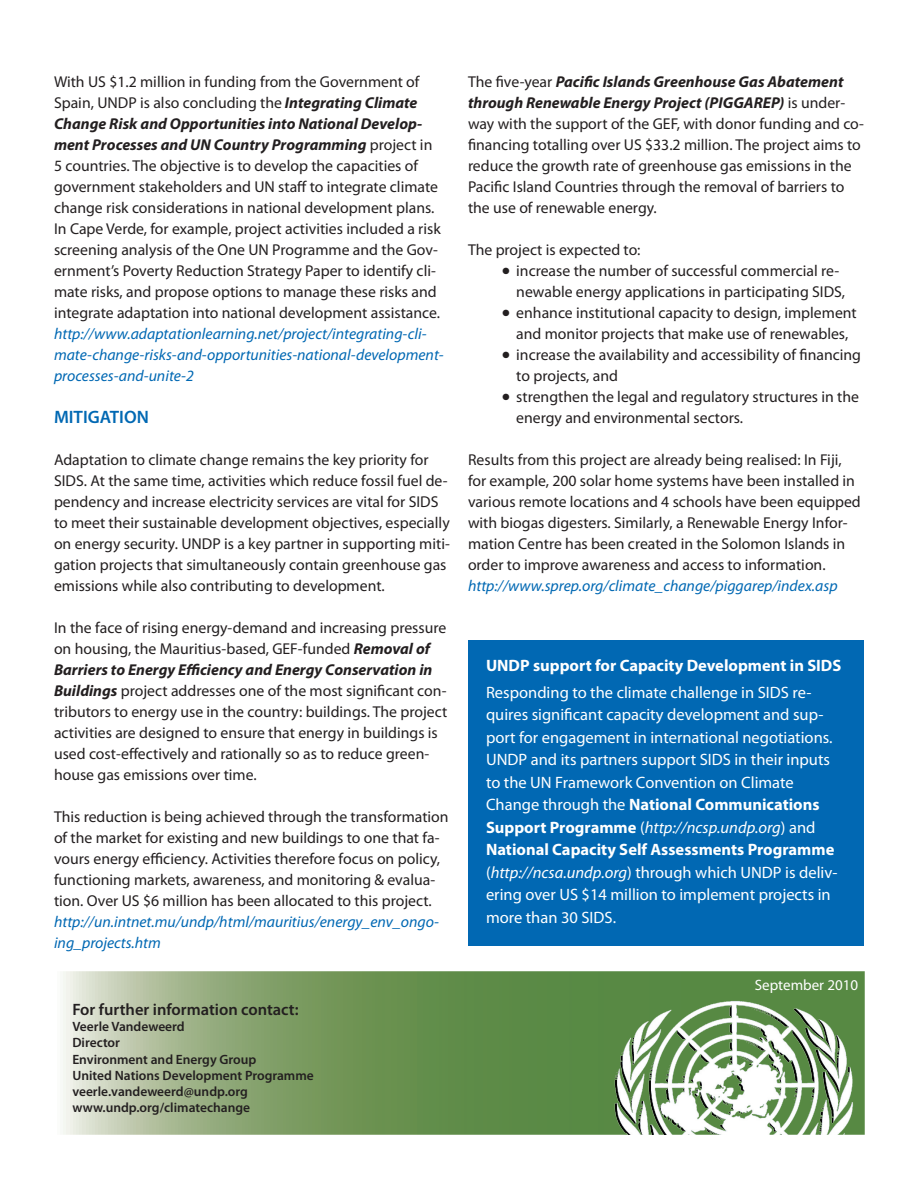
<style>
.page{position:relative;width:918px;height:1188px;background:#fff}
.page>*{position:absolute;margin:0;border:0;box-sizing:border-box;transform-origin:0 0}
.t1{font:600 18px "Myriad Pro";color:#0168b3}
.t2{font:16.5px/22.5px "Myriad Pro";color:#fff}
.t3{font:700 16.5px "Myriad Pro";color:#fff}
.t4{font:600 16.5px "Myriad Pro";color:#231f20}
.t5{font:15.75px/21px "Myriad Pro";color:#231f20}
.t6{font:italic 15.75px/21px "Myriad Pro";color:#0168b3}
.t7{font:15px "Myriad Pro";color:#fff}
.t8{font:600 13.5px/16.2px "Myriad Pro";color:#231f20}
.s1{font-weight:700;font-style:italic}
.s2{font-weight:700}
.s3{font-style:italic}
</style>
<div class="page">
<svg style="left:63px;top:974px;width:525px;height:158px"></svg>
<div style="left:53px;top:971px;width:812px;height:164px;border:2px solid #fff"></div>
<img style="left:588px;top:972px;width:274px;height:162px">
<div style="left:468px;top:640px;width:396px;height:306px;background:#0168b3"></div>
<p class="t5" style="left:54px;top:71px;width:388px">With US $1.2 million in funding from the Government of Spain, UNDP is also concluding the <span class="s1">Integrating Climate Change Risk and Opportunities into National Develop&shy;ment Processes and UN Country Programming</span> project in 5 countries. The objective is to develop the capacities of government stakeholders and UN staff to integrate climate change risk considerations in national development plans.<br>In Cape Verde, for example, project activities included a risk screening analysis of the One UN Programme and the Gov&shy;ernment’s Poverty Reduction Strategy Paper to identify cli&shy;mate risks, and propose options to manage these risks and integrate adaptation into national development assistance.</p>
<p class="t6" style="left:54px;top:323px;width:391px">http://www.adaptationlearning.net/project/integrating-cli&shy;mate-change-risks-and-opportunities-national-development&shy;processes-and-unite-2</p>
<p class="t1" style="left:54px;top:405px;width:25px">MITIGATION</p>
<p class="t5" style="left:54px;top:449px;width:397px">Adaptation to climate change remains the key priority for SIDS. At the same time, activities which reduce fossil fuel de&shy;pendency and increase electricity services are vital for SIDS to meet their sustainable development objectives, especially on energy security. UNDP is a key partner in supporting miti&shy;gation projects that simultaneously contain greenhouse gas emissions while also contributing to development.</p>
<p class="t5" style="left:54px;top:617px;width:395px">In the face of rising energy-demand and increasing pressure on housing, the Mauritius-based, GEF-funded <span class="s1">Removal of Barriers to Energy Efficiency and Energy Conservation in Buildings</span> project addresses one of the most significant con&shy;tributors to energy use in the country: buildings. The project activities are designed to ensure that energy in buildings is used cost-effectively and rationally so as to reduce green&shy;house gas emissions over time.</p>
<p class="t5" style="left:54px;top:806px;width:396px">This reduction is being achieved through the transformation of the market for existing and new buildings to one that fa&shy;vours energy efficiency. Activities therefore focus on policy, functioning markets, awareness, and monitoring &amp; evalua&shy;tion. Over US $6 million has been allocated to this project.</p>
<p class="t6" style="left:54px;top:911px;width:387px">http://un.intnet.mu/undp/html/mauritius/energy_env_ongo&shy;ing_projects.htm</p>
<p class="t4" style="left:72px;top:999px;width:228px">For further information contact:</p>
<p class="t8" style="left:72px;top:1018px;width:243px">Veerle Vandeweerd<br>Director<br>Environment and Energy Group<br>United Nations Development Programme veerle.vandeweerd@undp.org www.undp.org/climatechange</p>
<p class="t5" style="left:468px;top:71px;width:398px">The five-year <span class="s1">Pacific Islands Greenhouse Gas Abatement through Renewable Energy Project (PIGGAREP)</span> is under&shy;way with the support of the GEF, with donor funding and co&shy;financing totalling over US $33.2 million. The project aims to reduce the growth rate of greenhouse gas emissions in the Pacific Island Countries through the removal of barriers to the use of renewable energy.</p>
<p class="t5" style="left:468px;top:239px;width:174px">The project is expected to:</p>
<p class="t5" style="left:516px;top:260px;width:330px;text-indent:-14px">● increase the number of successful commercial re&shy;newable energy applications in participating SIDS,</p>
<p class="t5" style="left:502px;top:302px;width:356px;text-align:center">● enhance institutional capacity to design, implement and monitor projects that make use of renewables,</p>
<p class="t5" style="left:516px;top:344px;width:346px;text-indent:-14px">● increase the availability and accessibility of financing to projects, and</p>
<p class="t5" style="left:516px;top:386px;width:344px;text-indent:-14px">● strengthen the legal and regulatory structures in the energy and environmental sectors.</p>
<p class="t5" style="left:468px;top:449px;width:394px">Results from this project are already being realised: In Fiji, for example, 200 solar home systems have been installed in various remote locations and 4 schools have been equipped with biogas digesters. Similarly, a Renewable Energy Infor&shy;mation Centre has been created in the Solomon Islands in order to improve awareness and access to information.</p>
<p class="t6" style="left:468px;top:575px;width:371px">http://www.sprep.org/climate_change/piggarep/index.asp</p>
<p class="t3" style="left:486px;top:654px;width:357px">UNDP support for Capacity Development in SIDS</p>
<p class="t2" style="left:486px;top:681px;width:353px">Responding to the climate challenge in SIDS re&shy;quires significant capacity development and sup&shy;port for engagement in international negotiations.<br>UNDP and its partners support SIDS in their inputs to the UN Framework Convention on Climate Change through the <span class="s2">National Communications Support Programme</span> (<span class="s3">http://ncsp.undp.org</span>) and <span class="s2">National Capacity Self Assessments Programme </span>(<span class="s3">http://ncsa.undp.org</span>) through which UNDP is deliv&shy;ering over US $14 million to implement projects in more than 30 SIDS.</p>
<p class="t7" style="left:755px;top:975px;width:105px">September 2010</p>
</div>
